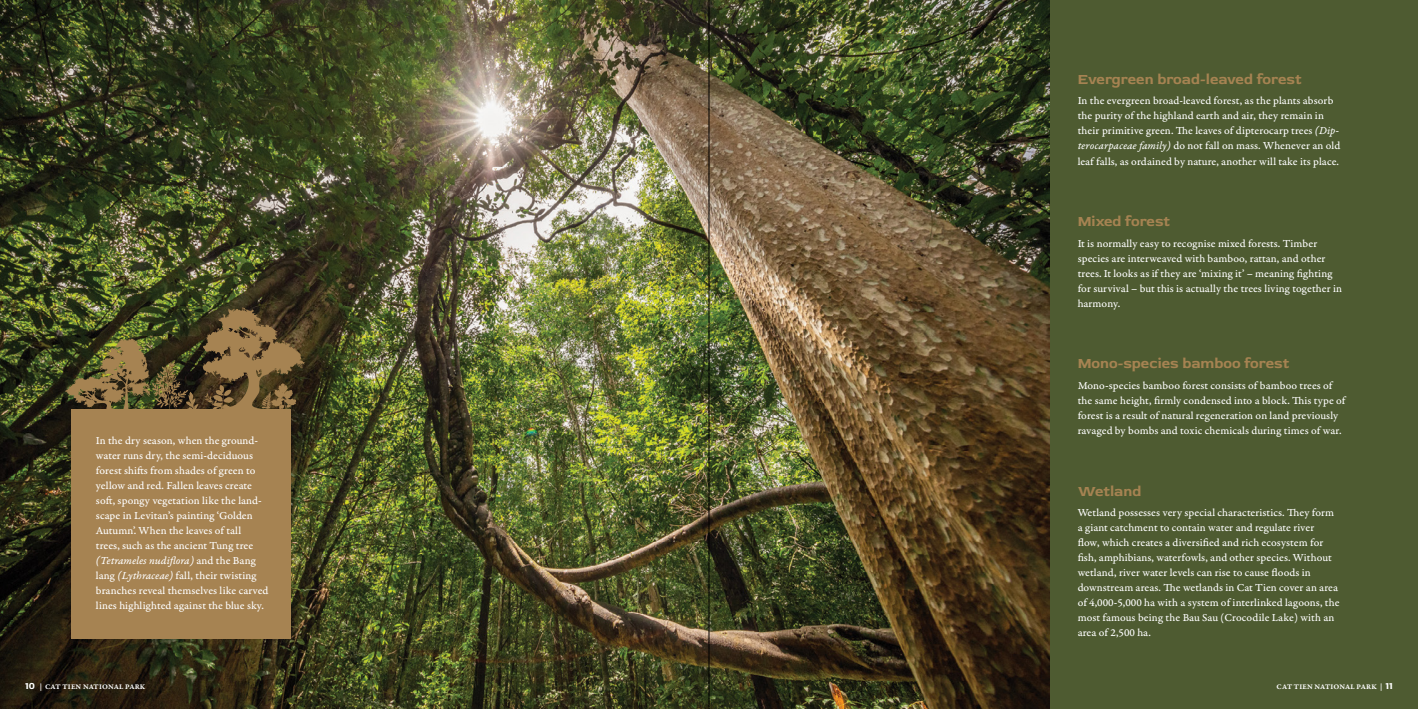
<style>
.page{position:relative;width:1418px;height:709px;background:#fff}
.page>*{position:absolute;margin:0;border:0;box-sizing:border-box;transform-origin:0 0}
.t1{font:700 15px "Red Rose";color:#a68352}
.t2{font:11.25px/15px "Garamond Premr Pro Capt";letter-spacing:.005em;color:#fff}
.t3{font:11.25px "Garamond Premr Pro It Capt";color:#fff}
.t4{font:7.5px "Garamond Premr Pro Smbd Capt";letter-spacing:.015em;color:#fff}
.s1{font-family:"Garamond Premr Pro It Capt"}
.s2{font-family:"Garamond Premr Pro Capt"}
.s3{font-family:"Red Rose";font-weight:700;font-size:10px}
</style>
<div class="page">
<div style="left:1003px;top:0;width:414px;height:709px;background:#4e5b31"></div>
<img style="left:0;top:0;width:1049px;height:709px">
<div style="left:71px;top:409px;width:220px;height:229px;background:#a68352"></div>
<svg style="left:65px;top:306px;width:241px;height:110px;background:#615430"></svg>
<hr style="left:708px;top:0;width:1px;height:709px;background:#000">
<h1 class="t1" style="left:1077px;top:70px;width:225px">Evergreen broad-leaved forest</h1>
<p class="t2" style="left:1077px;top:94px;width:263px">In the evergreen broad-leaved forest, as the plants absorb the purity of the highland earth and air, they remain in their primitive green. The leaves of dipterocarp trees <span class="s1">(Dip&shy;terocarpaceae family)</span> do not fall on mass. Whenever an old leaf falls, as ordained by nature, another will take its place.</p>
<h1 class="t1" style="left:1077px;top:212px;width:94px">Mixed forest</h1>
<p class="t2" style="left:1077px;top:236px;width:266px">It is normally easy to recognise mixed forests. Timber species are interweaved with bamboo, rattan, and other trees. It looks as if they are ‘mixing it’ – meaning fighting for survival – but this is actually the trees living together in harmony.</p>
<p class="t2" style="left:96px;top:433px;width:167px">In the dry season, when the ground&shy;water runs dry, the semi-deciduous forest shifts from shades of green to yellow and red. Fallen leaves create soft, spongy vegetation like the land&shy;scape in Levitan’s painting ‘Golden Autumn’. When the leaves of tall trees, such as the ancient Tung tree</p>
<p class="t3" style="left:96px;top:554px;width:161px">(Tetrameles nudiflora) <span class="s2">and the Bang</span></p>
<p class="t2" style="left:96px;top:568px;width:173px">lang <span class="s1">(Lythraceae)</span> fall, their twisting branches reveal themselves like carved lines highlighted against the blue sky.</p>
<h1 class="t1" style="left:1077px;top:354px;width:213px">Mono-species bamboo forest</h1>
<p class="t2" style="left:1077px;top:378px;width:269px">Mono-species bamboo forest consists of bamboo trees of the same height, firmly condensed into a block. This type of forest is a result of natural regeneration on land previously ravaged by bombs and toxic chemicals during times of war.</p>
<h1 class="t1" style="left:1077px;top:482px;width:65px">Wetland</h1>
<p class="t2" style="left:1077px;top:505px;width:263px">Wetland possesses very special characteristics. They form a giant catchment to contain water and regulate river<br>flow, which creates a diversified and rich ecosystem for fish, amphibians, waterfowls, and other species. Without wetland, river water levels can rise to cause floods in downstream areas. The wetlands in Cat Tien cover an area of 4,000-5,000 ha with a system of interlinked lagoons, the most famous being the Bau Sau (Crocodile Lake) with an area of 2,500 ha.</p>
<p class="t4" style="left:25px;top:682px;width:122px"><span class="s3">10</span> | CAT TIEN NATIONAL PARK</p>
<p class="t4" style="left:1276px;top:682px;width:118px">CAT TIEN NATIONAL PARK | <span class="s3">11</span></p>
</div>
